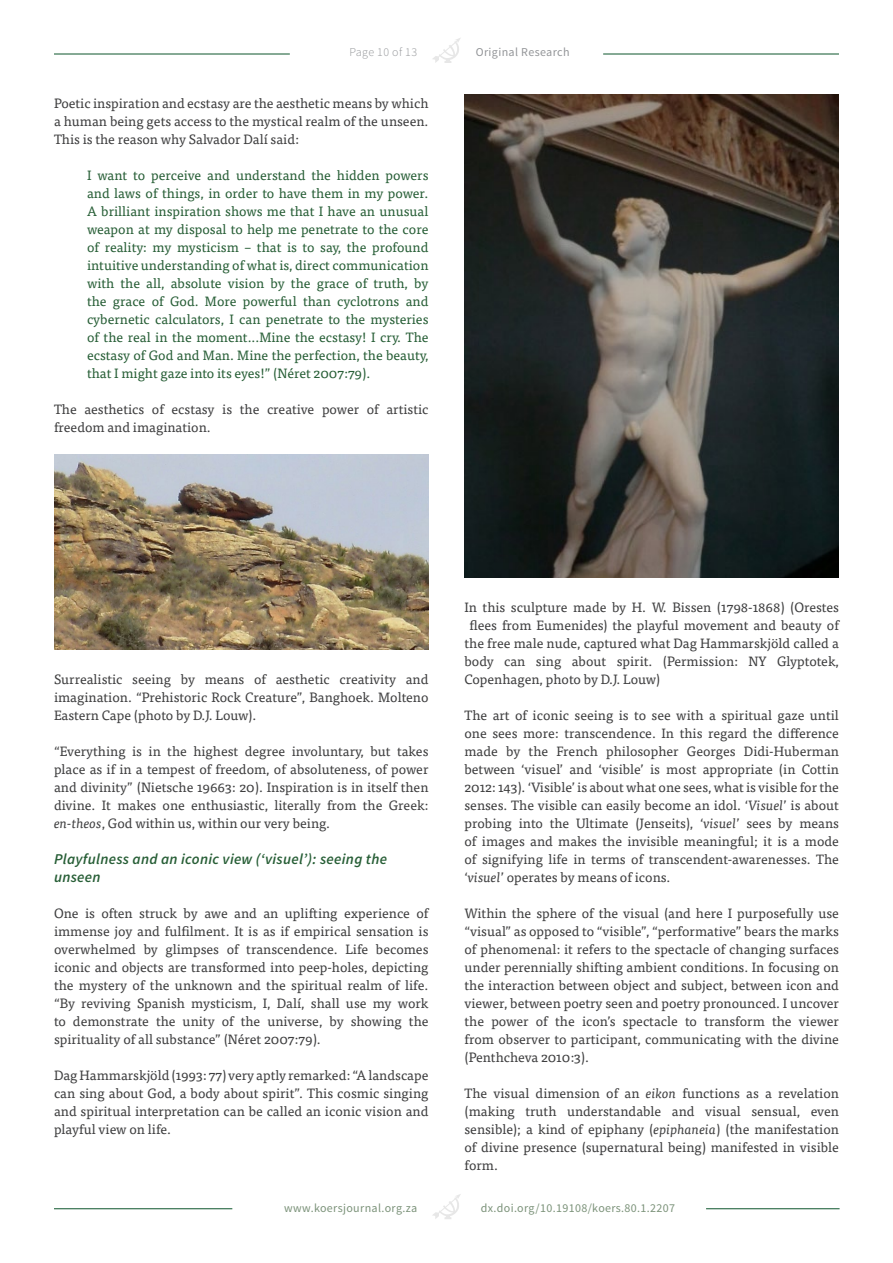
<style>
.page{position:relative;width:893px;height:1263px;background:#fff}
.page>*{position:absolute;margin:0;border:0;box-sizing:border-box;transform-origin:0 0}
.Sub__sub_header{font:italic 600 15px/18px "Source Sans Pro";letter-spacing:.02em;color:#275e36}
.Normal_Text{font:13.5px/18px "Tisa Pro";color:#3e3e3f;text-align:justify}
.Normal_Text-2{font:13.5px/18px "Tisa Pro";color:#275e36;text-align:justify}
.t1{font:12px "Source Sans Pro";letter-spacing:.03em;color:#7b9279}
.t2{font:12px "Source Sans Pro";letter-spacing:.03em;color:#939598}
.t3{font:300 12px "Source Sans Pro";letter-spacing:.03em;color:#939598}
.s1{font-style:italic}
</style>
<div class="page">
<hr style="left:54px;top:1208px;width:178px;height:1px;background:#0d552c">
<hr style="left:603px;top:54px;width:236px;height:1px;background:#0d552c">
<hr style="left:54px;top:54px;width:236px;height:1px;background:#0d552c">
<svg style="left:433px;top:38px;width:28px;height:25px"></svg>
<svg style="left:432px;top:1194px;width:29px;height:25px"></svg>
<hr style="left:706px;top:1208px;width:134px;height:1px;background:#0d552c">
<img style="left:54px;top:455px;width:374px;height:195px">
<img style="left:464px;top:94px;width:375px;height:484px">
<p class="t3" style="left:350px;top:45px;width:69px">Page 10 of 13</p>
<p class="Normal_Text" style="left:54px;top:93px;width:376px">Poetic inspiration and ecstasy are the aesthetic means by which a human being gets access to the mystical realm of the unseen.<br>This is the reason why Salvador Dalí said:</p>
<p class="Normal_Text-2" style="left:87px;top:165px;width:343px">I want to perceive and understand the hidden powers and laws of things, in order to have them in my power.<br>A brilliant inspiration shows me that I have an unusual weapon at my disposal to help me penetrate to the core of reality: my mysticism – that is to say, the profound intuitive understanding of what is, direct communication with the all, absolute vision by the grace of truth, by the grace of God. More powerful than cyclotrons and cybernetic calculators, I can penetrate to the mysteries of the real in the moment...Mine the ecstasy! I cry. The ecstasy of God and Man. Mine the perfection, the beauty, that I might gaze into its eyes!” (Néret 2007:79).</p>
<p class="Normal_Text" style="left:54px;top:399px;width:376px">The aesthetics of ecstasy is the creative power of artistic freedom and imagination.</p>
<p class="t2" style="left:476px;top:44px;width:95px">Original Research</p>
<p class="Normal_Text" style="left:54px;top:669px;width:376px">Surrealistic seeing by means of aesthetic creativity and imagination. “Prehistoric Rock Creature”, Banghoek. Molteno Eastern Cape (photo by D.J. Louw).</p>
<p class="Normal_Text" style="left:54px;top:741px;width:376px">“Everything is in the highest degree involuntary, but takes place as if in a tempest of freedom, of absoluteness, of power and divinity” (Nietsche 19663: 20). Inspiration is in itself then divine. It makes one enthusiastic, literally from the Greek: <span class="s1">en-theos</span>, God within us, within our very being.</p>
<p class="Sub__sub_header" style="left:54px;top:850px;width:335px">Playfulness and an iconic view (‘visuel’): seeing the unseen</p>
<p class="Normal_Text" style="left:54px;top:903px;width:376px">One is often struck by awe and an uplifting experience of immense joy and fulfilment. It is as if empirical sensation is overwhelmed by glimpses of transcendence. Life becomes iconic and objects are transformed into peep-holes, depicting the mystery of the unknown and the spiritual realm of life. “By reviving Spanish mysticism, I, Dalí, shall use my work to demonstrate the unity of the universe, by showing the spirituality of all substance” (Néret 2007:79).</p>
<p class="Normal_Text" style="left:54px;top:1065px;width:376px">Dag Hammarskjöld (1993: 77) very aptly remarked: “A landscape can sing about God, a body about spirit”. This cosmic singing and spiritual interpretation can be called an iconic vision and playful view on life.</p>
<p class="t1" style="left:284px;top:1201px;width:134px">www.koersjournal.org.za</p>
<p class="Normal_Text" style="left:464px;top:597px;width:376px">In this sculpture made by H. W. Bissen (1798-1868) (Orestes</p>
<p class="Normal_Text" style="left:469px;top:615px;width:371px">flees from Eumenides) the playful movement and beauty of</p>
<p class="Normal_Text" style="left:464px;top:633px;width:376px">the free male nude, captured what Dag Hammarskjöld called a</p>
<p class="Normal_Text" style="left:464px;top:651px;width:376px">body can sing about spirit. (Permission: NY Glyptotek,</p>
<p class="Normal_Text" style="left:464px;top:669px;width:197px">Copenhagen, photo by D.J. Louw)</p>
<p class="Normal_Text" style="left:464px;top:705px;width:376px">The art of iconic seeing is to see with a spiritual gaze until one sees more: transcendence. In this regard the difference made by the French philosopher Georges Didi-Huberman between ‘visuel’ and ‘visible’ is most appropriate (in Cottin 2012: 143). ‘Visible’ is about what one sees, what is visible for the senses. The visible can easily become an idol. ‘<span class="s1">Visuel</span>’ is about probing into the Ultimate (Jenseits), ‘<span class="s1">visuel</span>’ sees by means of images and makes the invisible meaningful; it is a mode of signifying life in terms of transcendent-awarenesses. The ‘<span class="s1">visuel</span>’ operates by means of icons.</p>
<p class="Normal_Text" style="left:464px;top:903px;width:376px">Within the sphere of the visual (and here I purposefully use “visual” as opposed to “visible”, “performative” bears the marks of phenomenal: it refers to the spectacle of changing surfaces under perennially shifting ambient conditions. In focusing on the interaction between object and subject, between icon and viewer, between poetry seen and poetry pronounced. I uncover the power of the icon’s spectacle to transform the viewer from observer to participant, communicating with the divine (Penthcheva 2010:3).</p>
<p class="Normal_Text" style="left:464px;top:1083px;width:376px">The visual dimension of an <span class="s1">eikon</span> functions as a revelation (making truth understandable and visual sensual, even sensible); a kind of epiphany (<span class="s1">epiphaneia</span>) (the manifestation of divine presence (supernatural being) manifested in visible form.</p>
<p class="t1" style="left:481px;top:1201px;width:196px">dx.doi.org/10.19108/koers.80.1.2207</p>
</div>
